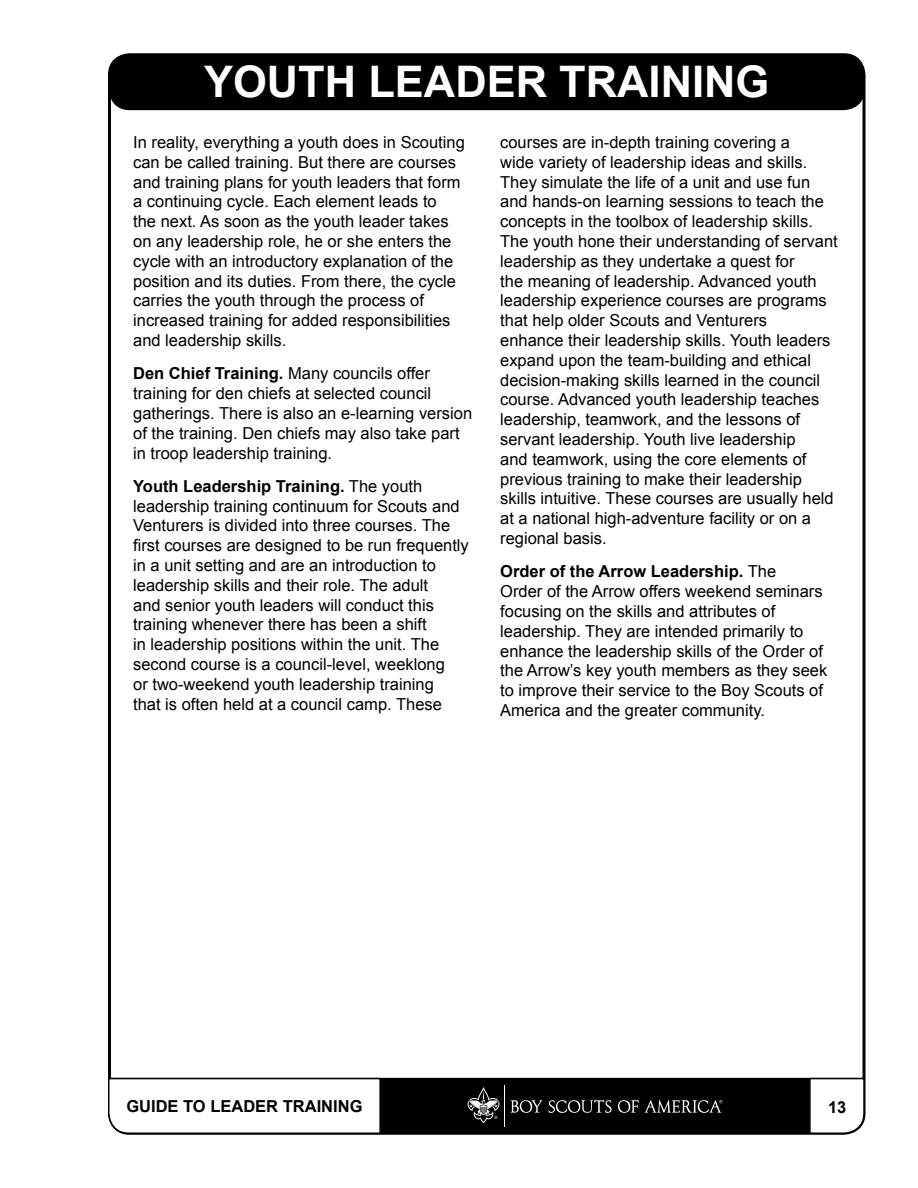
<style>
.page{position:relative;width:918px;height:1188px;background:#fff}
.page>*{position:absolute;margin:0;border:0;box-sizing:border-box;transform-origin:0 0}
.t1{font:700 43.5px "Arial";color:#fff}
.t2{font:16.5px/19.8px "Arial";color:#000}
.t3{font:700 16.5px "Arial";color:#000}
.s1{font-weight:700}
</style>
<div class="page">
<div style="left:110px;top:55px;width:754px;height:54px;background:#000;border-radius:20px"></div>
<div style="left:109px;top:54px;width:756px;height:56px;border:2px solid #000;border-radius:20px"></div>
<svg style="left:108px;top:1077px;width:758px;height:58px"></svg>
<h1 class="t1" style="left:204px;top:53px;width:560px">Youth Leader Training</h1>
<p class="t2" style="left:133px;top:133px;width:333px">In reality, everything a youth does in Scouting can be called training. But there are courses and training plans for youth leaders that form a continuing cycle. Each element leads to<br>the next. As soon as the youth leader takes on any leadership role, he or she enters the cycle with an introductory explanation of the position and its duties. From there, the cycle carries the youth through the process of increased training for added responsibilities and leadership skills.</p>
<p class="t2" style="left:133px;top:364px;width:341px"><span class="s1">Den Chief Training.</span> Many councils offer training for den chiefs at selected council gatherings. There is also an e-learning version of the training. Den chiefs may also take part in troop leadership training.</p>
<p class="t2" style="left:133px;top:476px;width:337px"><span class="s1">Youth Leadership Training.</span> The youth leadership training continuum for Scouts and Venturers is divided into three courses. The first courses are designed to be run frequently in a unit setting and are an introduction to leadership skills and their role. The adult<br>and senior youth leaders will conduct this training whenever there has been a shift<br>in leadership positions within the unit. The second course is a council-level, weeklong<br>or two-weekend youth leadership training<br>that is often held at a council camp. These</p>
<p class="t2" style="left:500px;top:133px;width:339px">courses are in-depth training covering a<br>wide variety of leadership ideas and skills.<br>They simulate the life of a unit and use fun and hands-on learning sessions to teach the concepts in the toolbox of leadership skills.<br>The youth hone their understanding of servant leadership as they undertake a quest for<br>the meaning of leadership. Advanced youth leadership experience courses are programs that help older Scouts and Venturers<br>enhance their leadership skills. Youth leaders expand upon the team-building and ethical decision-making skills learned in the council course. Advanced youth leadership teaches leadership, teamwork, and the lessons of servant leadership. Youth live leadership<br>and teamwork, using the core elements of previous training to make their leadership skills intuitive. These courses are usually held at a national high-adventure facility or on a regional basis.</p>
<p class="t2" style="left:500px;top:562px;width:329px"><span class="s1">Order of the Arrow Leadership.</span> The<br>Order of the Arrow offers weekend seminars focusing on the skills and attributes of leadership. They are intended primarily to enhance the leadership skills of the Order of the Arrow’s key youth members as they seek to improve their service to the Boy Scouts of America and the greater community.</p>
<p class="t3" style="left:126px;top:1096px;width:235px">guide to leader training</p>
<p class="t3" style="left:828px;top:1096px;width:20px">13</p>
</div>
